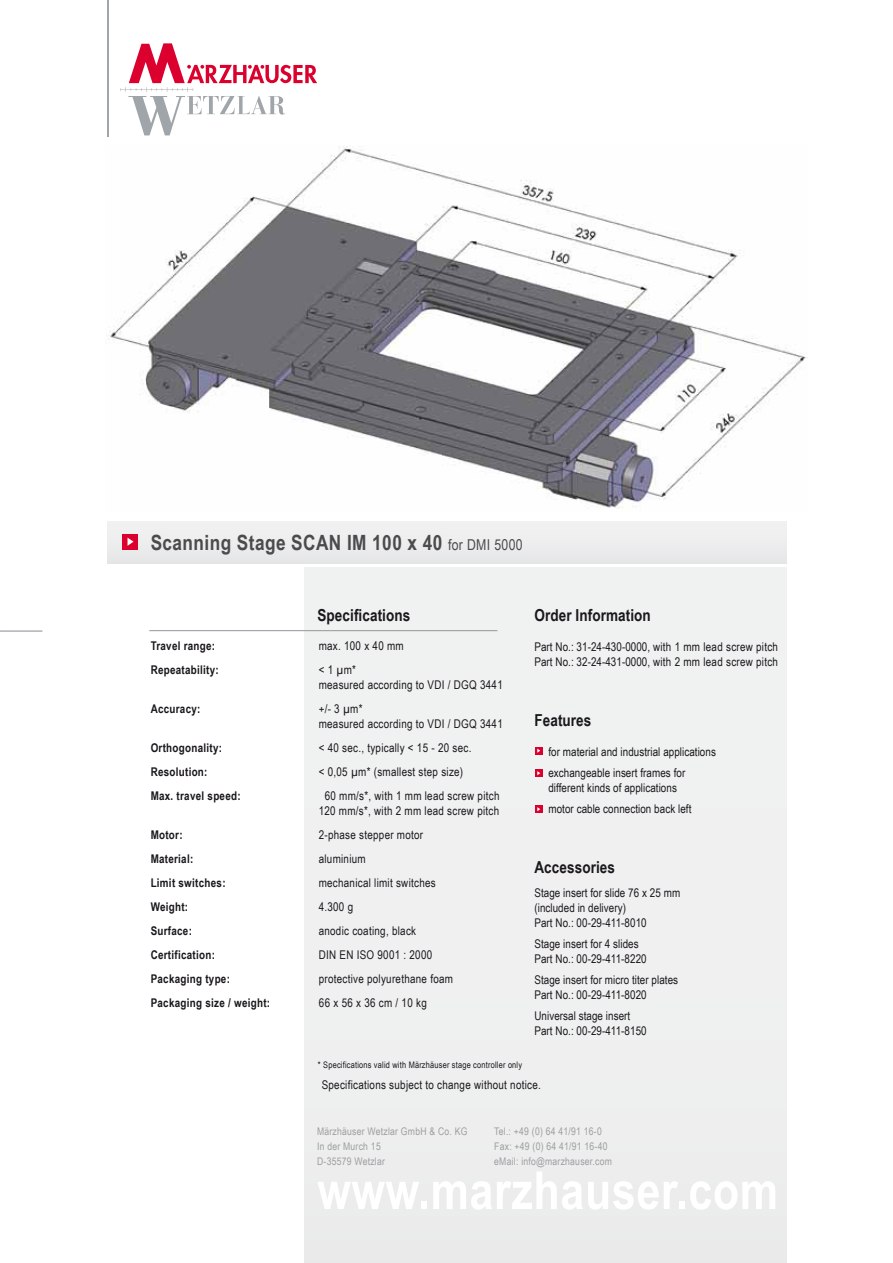
<style>
.page{position:relative;width:893px;height:1263px;background:#fff}
.page>*{position:absolute;margin:0;border:0;box-sizing:border-box;transform-origin:0 0}
.t1{font:700 21px "Arial Narrow";letter-spacing:.02em;color:#4b4b4d}
.t2{font:700 16.5px "Arial Narrow";letter-spacing:.005em;color:#1a171c}
.t3{font:12px/15px "Arial Narrow";letter-spacing:.025em;color:#1a171c}
.t4{font:12px/15px "Arial Narrow";letter-spacing:.005em;color:#1a171c}
.t5{font:700 12px "Arial Narrow";letter-spacing:.025em;color:#1a171c}
.t6{font:10.5px/15px "Arial Narrow";letter-spacing:.025em;color:#9c9e9f}
.t7{font:9px "Arial Narrow";letter-spacing:.025em;color:#1a171c}
.s1{font-weight:400;font-size:15px}
</style>
<div class="page">
<hr style="left:0;top:630px;width:42px;height:1px;background:#969b9f">
<hr style="left:107px;top:0;width:1px;height:136px;background:#a0a5a9">
<svg style="left:120px;top:43px;width:197px;height:92px"></svg>
<div style="left:305px;top:567px;width:482px;height:696px;background:#f0f0f1"></div>
<div style="left:108px;top:521px;width:679px;height:43px;background:#edeeee"></div>
<div style="left:122px;top:534px;width:16px;height:15px;background:#dc002e"></div>
<svg style="left:128px;top:538px;width:6px;height:8px"></svg>
<svg style="left:318px;top:1182px;width:101px;height:27px"></svg>
<div style="left:421px;top:1202px;width:6px;height:7px;background:#fff"></div>
<svg style="left:434px;top:1172px;width:244px;height:37px"></svg>
<div style="left:679px;top:1202px;width:6px;height:7px;background:#fff"></div>
<svg style="left:690px;top:1181px;width:85px;height:28px"></svg>
<svg style="left:535px;top:747px;width:7px;height:7px"></svg>
<svg style="left:537px;top:749px;width:3px;height:4px"></svg>
<svg style="left:535px;top:769px;width:7px;height:8px"></svg>
<svg style="left:535px;top:805px;width:7px;height:8px"></svg>
<hr style="left:149px;top:630px;width:348px;height:1px;background:#969b9f">
<img style="left:109px;top:146px;width:699px;height:363px">
<h1 class="t1" style="left:151px;top:527px;width:373px">Scanning Stage SCAN IM 100 x 40 <span class="s1">for DMI 5000</span></h1>
<h2 class="t2" style="left:318px;top:602px;width:94px">Specifications</h2>
<p class="t5" style="left:151px;top:636px;width:66px">Travel range:</p>
<p class="t3" style="left:319px;top:637px;width:87px">max. 100 x 40 mm</p>
<p class="t5" style="left:151px;top:660px;width:70px">Repeatability:</p>
<p class="t3" style="left:319px;top:661px;width:186px">&lt; 1 µm*<br>measured according to VDI / DGQ 3441</p>
<p class="t5" style="left:151px;top:699px;width:51px">Accuracy:</p>
<p class="t3" style="left:319px;top:700px;width:186px">+/- 3 µm*<br>measured according to VDI / DGQ 3441</p>
<p class="t5" style="left:151px;top:738px;width:73px">Orthogonality:</p>
<p class="t3" style="left:319px;top:739px;width:154px">&lt; 40 sec., typically &lt; 15 - 20 sec.</p>
<p class="t5" style="left:151px;top:762px;width:58px">Resolution:</p>
<p class="t3" style="left:319px;top:763px;width:146px">&lt; 0,05 µm* (smallest step size)</p>
<p class="t5" style="left:151px;top:786px;width:92px">Max. travel speed:</p>
<p class="t3" style="left:319px;top:787px;width:182px;text-align:center">60 mm/s*, with 1 mm lead screw pitch<br>120 mm/s*, with 2 mm lead screw pitch</p>
<p class="t5" style="left:151px;top:825px;width:33px">Motor:</p>
<p class="t3" style="left:319px;top:826px;width:106px">2-phase stepper motor</p>
<p class="t5" style="left:151px;top:849px;width:44px">Material:</p>
<p class="t3" style="left:319px;top:850px;width:49px">aluminium</p>
<p class="t5" style="left:151px;top:873px;width:76px">Limit switches:</p>
<p class="t3" style="left:319px;top:874px;width:119px">mechanical limit switches</p>
<p class="t5" style="left:151px;top:897px;width:39px">Weight:</p>
<p class="t3" style="left:319px;top:898px;width:36px">4.300 g</p>
<p class="t5" style="left:151px;top:921px;width:43px">Surface:</p>
<p class="t3" style="left:319px;top:922px;width:99px">anodic coating, black</p>
<p class="t5" style="left:151px;top:945px;width:66px">Certification:</p>
<p class="t3" style="left:319px;top:946px;width:115px">DIN EN ISO 9001 : 2000</p>
<p class="t5" style="left:151px;top:969px;width:81px">Packaging type:</p>
<p class="t3" style="left:319px;top:970px;width:136px">protective polyurethane foam</p>
<p class="t5" style="left:151px;top:993px;width:121px">Packaging size / weight:</p>
<p class="t3" style="left:319px;top:994px;width:109px">66 x 56 x 36 cm / 10 kg</p>
<h2 class="t2" style="left:534px;top:603px;width:118px">Order Information</h2>
<p class="t3" style="left:534px;top:639px;width:245px">Part No.: 31-24-430-0000, with 1 mm lead screw pitch<br>Part No.: 32-24-431-0000, with 2 mm lead screw pitch</p>
<h2 class="t2" style="left:534px;top:708px;width:58px">Features</h2>
<p class="t4" style="left:548px;top:741px;width:169px;line-height:21px">for material and industrial applications exchangeable insert frames for</p>
<p class="t4" style="left:548px;top:777px;width:144px;line-height:21px">different kinds of applications motor cable connection back left</p>
<h2 class="t2" style="left:534px;top:855px;width:82px">Accessories</h2>
<p class="t4" style="left:534px;top:885px;width:147px">Stage insert for slide 76 x 25 mm (included in delivery)<br>Part No.: 00-29-411-8010</p>
<p class="t4" style="left:534px;top:936px;width:114px">Stage insert for 4 slides<br>Part No.: 00-29-411-8220</p>
<p class="t4" style="left:534px;top:972px;width:145px">Stage insert for micro titer plates<br>Part No.: 00-29-411-8020</p>
<p class="t4" style="left:534px;top:1008px;width:114px">Universal stage insert<br>Part No.: 00-29-411-8150</p>
<p class="t7" style="left:318px;top:1058px;width:206px">* Specifications valid with Märzhäuser stage controller only</p>
<p class="t3" style="left:322px;top:1076px;width:221px">Specifications subject to change without notice.</p>
<p class="t6" style="left:317px;top:1123px;width:152px">Märzhäuser Wetzlar GmbH &amp; Co. KG<br>In der Murch 15<br>D-35579 Wetzlar</p>
<p class="t6" style="left:494px;top:1123px;width:119px">Tel.: +49 (0) 64 41/91 16-0<br>Fax: +49 (0) 64 41/91 16-40 eMail: info@marzhauser.com</p>
</div>
